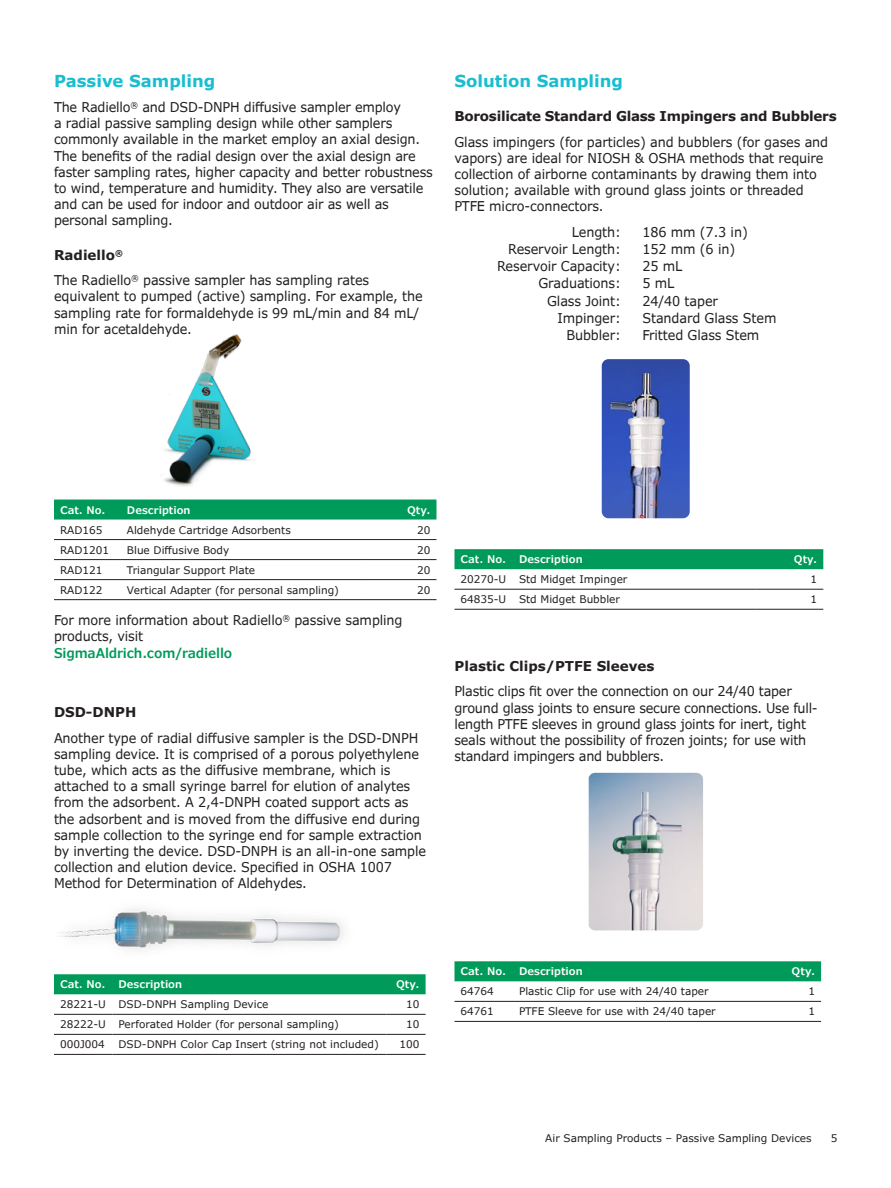
<style>
.page{position:relative;width:891px;height:1188px;background:#fff}
.page>*{position:absolute;margin:0;border:0;box-sizing:border-box;transform-origin:0 0}
.t1{font:700 16.5px "Verdana Pro";color:#18becf}
.t2{font:13.5px/16.2px "Verdana Pro";letter-spacing:-.01em;color:#231f20;scale:.95 1}
.t3{font:700 13.5px "Verdana Pro";letter-spacing:-.02em;color:#231f20}
.t4{font:600 13.5px "Verdana Pro";letter-spacing:-.01em;color:#009b5a;scale:.95 1}
.t5{font:700 13.5px "Verdana Pro";color:#231f20}
.t6{font:10.5px "Verdana Pro";color:#231f20}
.t7{font:600 10.5px "Verdana Pro";color:#fff}
.s1{font-weight:700}
</style>
<div class="page">
<div style="left:54px;top:500px;width:382px;height:20px;background:#009b5a"></div>
<hr style="left:54px;top:539px;width:67px;height:1px;background:#231f20">
<hr style="left:121px;top:539px;width:245px;height:1px;background:#231f20">
<hr style="left:366px;top:539px;width:70px;height:1px;background:#231f20">
<hr style="left:54px;top:559px;width:67px;height:1px;background:#231f20">
<hr style="left:121px;top:559px;width:245px;height:1px;background:#231f20">
<hr style="left:366px;top:559px;width:70px;height:1px;background:#231f20">
<hr style="left:54px;top:579px;width:67px;height:1px;background:#231f20">
<hr style="left:121px;top:579px;width:245px;height:1px;background:#231f20">
<hr style="left:366px;top:579px;width:70px;height:1px;background:#231f20">
<hr style="left:54px;top:599px;width:67px;height:1px;background:#231f20">
<hr style="left:121px;top:599px;width:245px;height:1px;background:#231f20">
<hr style="left:366px;top:599px;width:70px;height:1px;background:#231f20">
<div style="left:54px;top:974px;width:372px;height:20px;background:#009b5a"></div>
<hr style="left:54px;top:1014px;width:59px;height:1px;background:#231f20">
<hr style="left:113px;top:1014px;width:274px;height:1px;background:#231f20">
<hr style="left:387px;top:1014px;width:39px;height:1px;background:#231f20">
<hr style="left:54px;top:1034px;width:59px;height:1px;background:#231f20">
<hr style="left:113px;top:1034px;width:274px;height:1px;background:#231f20">
<hr style="left:387px;top:1034px;width:39px;height:1px;background:#231f20">
<hr style="left:54px;top:1054px;width:59px;height:1px;background:#231f20">
<hr style="left:113px;top:1054px;width:274px;height:1px;background:#231f20">
<hr style="left:387px;top:1054px;width:39px;height:1px;background:#231f20">
<img style="left:602px;top:359px;width:88px;height:159px">
<div style="left:454px;top:549px;width:369px;height:20px;background:#009b5a"></div>
<hr style="left:454px;top:589px;width:59px;height:1px;background:#231f20">
<hr style="left:513px;top:589px;width:242px;height:1px;background:#231f20">
<hr style="left:755px;top:589px;width:68px;height:1px;background:#231f20">
<hr style="left:454px;top:609px;width:59px;height:1px;background:#231f20">
<hr style="left:513px;top:609px;width:242px;height:1px;background:#231f20">
<hr style="left:755px;top:609px;width:68px;height:1px;background:#231f20">
<img style="left:589px;top:773px;width:114px;height:157px">
<div style="left:454px;top:961px;width:367px;height:20px;background:#009b5a"></div>
<hr style="left:454px;top:1001px;width:59px;height:1px;background:#231f20">
<hr style="left:513px;top:1001px;width:240px;height:1px;background:#231f20">
<hr style="left:753px;top:1001px;width:68px;height:1px;background:#231f20">
<hr style="left:454px;top:1021px;width:59px;height:1px;background:#231f20">
<hr style="left:513px;top:1021px;width:240px;height:1px;background:#231f20">
<hr style="left:753px;top:1021px;width:68px;height:1px;background:#231f20">
<img style="left:164px;top:334px;width:88px;height:153px">
<img style="left:60px;top:909px;width:284px;height:41px">
<p class="t1" style="left:54px;top:70px;width:163px">Passive Sampling</p>
<p class="t2" style="left:54px;top:99px;width:400px">The Radiello<sup>®</sup> and DSD-DNPH diffusive sampler employ<br>a radial passive sampling design while other samplers commonly available in the market employ an axial design.<br>The benefits of the radial design over the axial design are faster sampling rates, higher capacity and better robustness to wind, temperature and humidity. They also are versatile and can be used for indoor and outdoor air as well as personal sampling.</p>
<p class="t2" style="left:54px;top:243px;width:333px;line-height:25.2px"><span class="s1">Radiello</span><sup>®<br></sup>The Radiello<sup>®</sup> passive sampler has sampling rates</p>
<p class="t2" style="left:54px;top:289px;width:390px">equivalent to pumped (active) sampling. For example, the sampling rate for formaldehyde is 99 mL/min and 84 mL/ min for acetaldehyde.</p>
<p class="t1" style="left:454px;top:70px;width:170px">Solution Sampling</p>
<p class="t3" style="left:454px;top:108px;width:384px">Borosilicate Standard Glass Impingers and Bubblers</p>
<p class="t2" style="left:454px;top:134px;width:395px">Glass impingers (for particles) and bubblers (for gases and vapors) are ideal for NIOSH &amp; OSHA methods that require collection of airborne contaminants by drawing them into solution; available with ground glass joints or threaded PTFE micro-connectors.</p>
<p class="t2" style="left:572px;top:224px;width:53px">Length:</p>
<p class="t2" style="left:642px;top:224px;width:112px">186 mm (7.3 in)</p>
<p class="t2" style="left:508px;top:241px;width:120px">Reservoir Length:</p>
<p class="t2" style="left:642px;top:241px;width:99px">152 mm (6 in)</p>
<p class="t2" style="left:497px;top:258px;width:132px">Reservoir Capacity:</p>
<p class="t2" style="left:642px;top:258px;width:44px">25 mL</p>
<p class="t2" style="left:538px;top:276px;width:88px">Graduations:</p>
<p class="t2" style="left:642px;top:276px;width:35px">5 mL</p>
<p class="t2" style="left:547px;top:293px;width:79px">Glass Joint:</p>
<p class="t2" style="left:642px;top:293px;width:81px">24/40 taper</p>
<p class="t2" style="left:558px;top:310px;width:68px">Impinger:</p>
<p class="t2" style="left:642px;top:310px;width:143px">Standard Glass Stem</p>
<p class="t2" style="left:566px;top:327px;width:59px">Bubbler:</p>
<p class="t2" style="left:642px;top:327px;width:125px">Fritted Glass Stem</p>
<p class="t7" style="left:60px;top:503px;width:47px">Cat. No.</p>
<p class="t7" style="left:127px;top:503px;width:65px">Description</p>
<p class="t7" style="left:407px;top:503px;width:25px">Qty.</p>
<p class="t6" style="left:60px;top:523px;width:44px">RAD165</p>
<p class="t6" style="left:127px;top:523px;width:165px">Aldehyde Cartridge Adsorbents</p>
<p class="t6" style="left:417px;top:523px;width:15px">20</p>
<p class="t6" style="left:60px;top:543px;width:51px">RAD1201</p>
<p class="t6" style="left:127px;top:543px;width:104px">Blue Diffusive Body</p>
<p class="t6" style="left:417px;top:543px;width:15px">20</p>
<p class="t6" style="left:60px;top:563px;width:44px">RAD121</p>
<p class="t6" style="left:127px;top:563px;width:130px">Triangular Support Plate</p>
<p class="t6" style="left:417px;top:563px;width:15px">20</p>
<p class="t6" style="left:60px;top:583px;width:44px">RAD122</p>
<p class="t6" style="left:127px;top:583px;width:214px">Vertical Adapter (for personal sampling)</p>
<p class="t6" style="left:417px;top:583px;width:15px">20</p>
<p class="t2" style="left:54px;top:612px;width:368px">For more information about Radiello<sup>®</sup> passive sampling products, visit</p>
<p class="t4" style="left:54px;top:644px;width:189px">SigmaAldrich.com/radiello</p>
<p class="t3" style="left:54px;top:704px;width:84px">DSD-DNPH</p>
<p class="t2" style="left:54px;top:730px;width:393px">Another type of radial diffusive sampler is the DSD-DNPH sampling device. It is comprised of a porous polyethylene tube, which acts as the diffusive membrane, which is attached to a small syringe barrel for elution of analytes from the adsorbent. A 2,4-DNPH coated support acts as the adsorbent and is moved from the diffusive end during sample collection to the syringe end for sample extraction by inverting the device. DSD-DNPH is an all-in-one sample collection and elution device. Specified in OSHA 1007<br>Method for Determination of Aldehydes.</p>
<p class="t7" style="left:460px;top:553px;width:124px">Cat. No. Description</p>
<p class="t7" style="left:794px;top:553px;width:25px">Qty.</p>
<p class="t6" style="left:460px;top:573px;width:168px">20270-U Std Midget Impinger</p>
<p class="t6" style="left:811px;top:573px;width:8px">1</p>
<p class="t6" style="left:460px;top:593px;width:161px">64835-U Std Midget Bubbler</p>
<p class="t6" style="left:811px;top:593px;width:8px">1</p>
<p class="t5" style="left:454px;top:657px;width:201px">Plastic Clips/PTFE Sleeves</p>
<p class="t2" style="left:454px;top:684px;width:384px">Plastic clips fit over the connection on our 24/40 taper ground glass joints to ensure secure connections. Use full&shy;length PTFE sleeves in ground glass joints for inert, tight seals without the possibility of frozen joints; for use with standard impingers and bubblers.</p>
<p class="t7" style="left:60px;top:978px;width:124px">Cat. No. Description</p>
<p class="t7" style="left:396px;top:978px;width:25px">Qty.</p>
<p class="t6" style="left:60px;top:998px;width:210px">28221-U DSD-DNPH Sampling Device</p>
<p class="t6" style="left:406px;top:998px;width:15px">10</p>
<p class="t6" style="left:60px;top:1018px;width:280px">28222-U Perforated Holder (for personal sampling)</p>
<p class="t6" style="left:406px;top:1018px;width:15px">10</p>
<p class="t6" style="left:60px;top:1038px;width:46px">000J004</p>
<p class="t6" style="left:119px;top:1038px;width:262px">DSD-DNPH Color Cap Insert (string not included)</p>
<p class="t6" style="left:400px;top:1038px;width:22px">100</p>
<p class="t7" style="left:461px;top:965px;width:124px">Cat. No. Description</p>
<p class="t7" style="left:792px;top:965px;width:25px">Qty.</p>
<p class="t6" style="left:461px;top:985px;width:35px">64764</p>
<p class="t6" style="left:519px;top:985px;width:191px">Plastic Clip for use with 24/40 taper</p>
<p class="t6" style="left:808px;top:985px;width:8px">1</p>
<p class="t6" style="left:461px;top:1005px;width:35px">64761</p>
<p class="t6" style="left:519px;top:1005px;width:198px">PTFE Sleeve for use with 24/40 taper</p>
<p class="t6" style="left:808px;top:1005px;width:8px">1</p>
<p class="t6" style="left:545px;top:1132px;width:268px">Air Sampling Products – Passive Sampling Devices</p>
<p class="t6" style="left:831px;top:1132px;width:8px">5</p>
</div>
